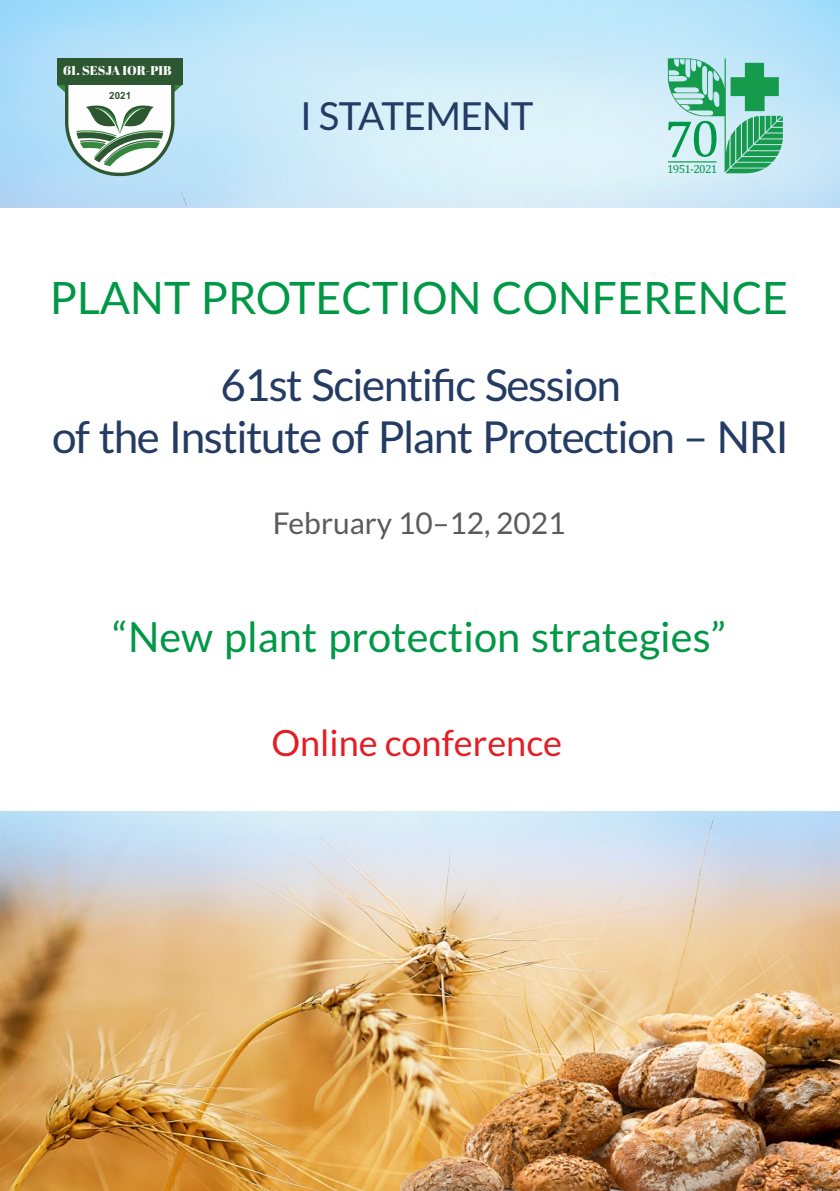
<style>
.page{position:relative;width:840px;height:1191px;background:#fff}
.page>*{position:absolute;margin:0;border:0;box-sizing:border-box;transform-origin:0 0}
.t1{font:52.8px "Cambria";color:#009846}
.t2{font:44.6px "Lato";color:#009846}
.t3{font:44px/52.8px "Lato";letter-spacing:-.035em;color:#243b63;text-align:center}
.t4{font:41.6px "Lato";color:#009846}
.t5{font:38.6px "Lato";letter-spacing:-.015em;color:#243b63}
.t6{font:36px "Lato";color:#e31e24}
.t7{font:29.8px "Lato";color:#5b5b5b}
.t8{font:12.8px "Abril Fatface";color:#fefefe}
.t9{font:11.8px "Cambria";letter-spacing:-.06em;color:#009846}
.t10{font:700 9.8px "Arial";color:#2d5731}
</style>
<div class="page">
<img style="left:0;top:0;width:839px;height:208px">
<div style="left:57px;top:58px;width:125px;height:27px;background:#2d5731"></div>
<svg style="left:57px;top:85px;width:125px;height:91px"></svg>
<svg style="left:667px;top:58px;width:115px;height:115px"></svg>
<hr style="left:667px;top:161px;width:49px;height:1px;background:#009846">
<img style="left:0;top:811px;width:839px;height:379px">
<img style="left:400px;top:990px;width:439px;height:200px">
<p class="t8" style="left:63px;top:62px;width:110px">61. SESJA IOR-PIB</p>
<p class="t10" style="left:109px;top:92px;width:24px">2021</p>
<p class="t5" style="left:300px;top:99px;width:235px">I STATEMENT</p>
<p class="t1" style="left:664px;top:116px;width:57px">70</p>
<p class="t9" style="left:666px;top:164px;width:52px">1951-2021</p>
<p class="t2" style="left:50px;top:278px;width:739px">PLANT PROTECTION CONFERENCE</p>
<p class="t3" style="left:52px;top:361px;width:738px">61st Scientific Session<br>of the Institute of Plant Protection – NRI</p>
<p class="t7" style="left:272px;top:509px;width:294px">February 10–12, 2021</p>
<p class="t4" style="left:113px;top:618px;width:614px">“New plant protection strategies”</p>
<p class="t6" style="left:271px;top:726px;width:292px">Online conference</p>
</div>
